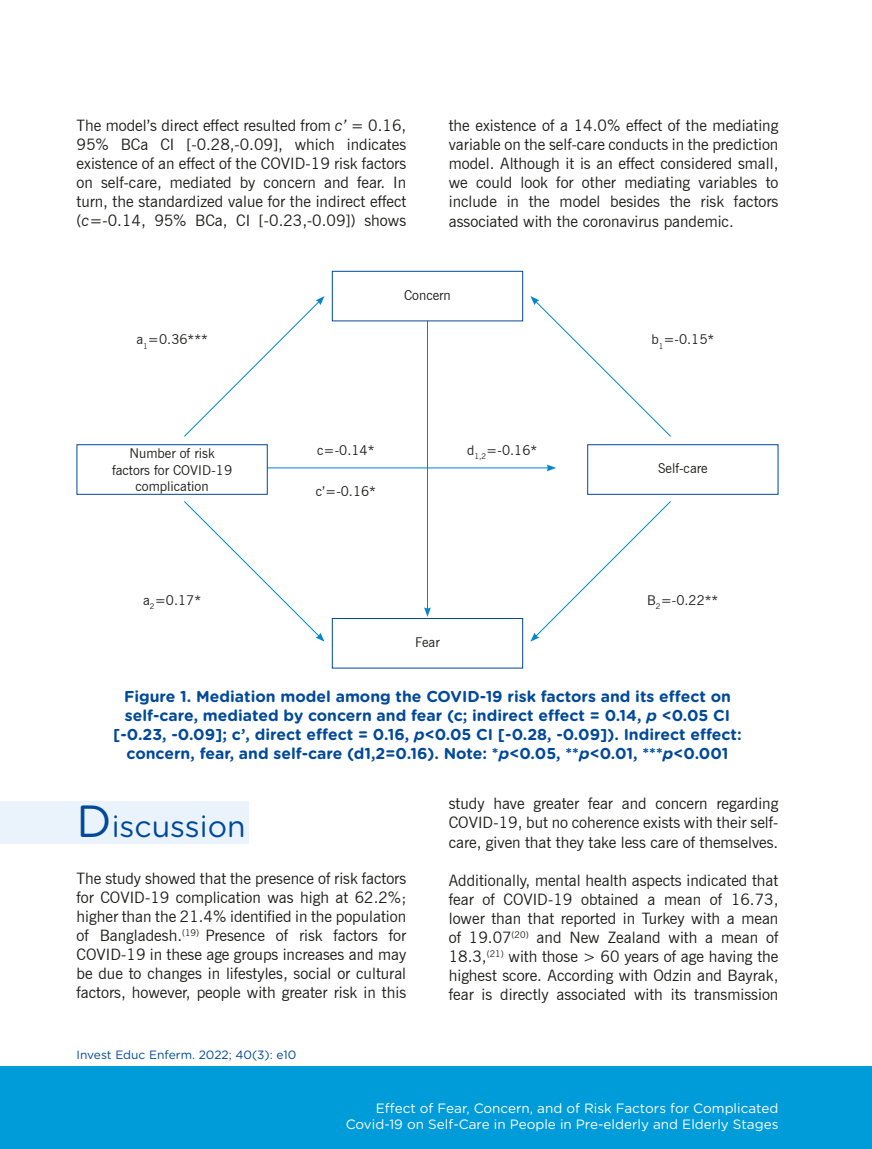
<style>
.page{position:relative;width:872px;height:1149px;background:#fff}
.page>*{position:absolute;margin:0;border:0;box-sizing:border-box;transform-origin:0 0}
.t1{font:30px "Gotham Rounded";color:#00499a}
.t2{font:15.75px/19px "News Gothic BT";color:#1d1d1b;text-align:justify}
.t3{font:700 15.75px/18.9px "Gotham Rounded";color:#00499a;text-align:center}
.t4{font:13.5px/16.2px "News Gothic BT";color:#1d1d1b;text-align:center}
.t5{font:13.5px/16.2px "Gotham Rounded";color:#fff;text-align:right}
.t6{font:12px "Gotham Rounded";color:#00499a}
.s1{font-style:italic}
.s2{font-size:45px}
</style>
<div class="page">
<div style="left:0;top:1065px;width:871px;height:83px;background:#009bd9"></div>
<div style="left:0;top:801px;width:248px;height:43px;background:#eaf3fc"></div>
<hr style="left:427px;top:319px;width:1px;height:290px;background:#0086ce">
<svg style="left:424px;top:607px;width:7px;height:9px"></svg>
<hr style="left:258px;top:467px;width:291px;height:1px;background:#0086ce">
<svg style="left:546px;top:464px;width:10px;height:7px"></svg>
<svg style="left:184px;top:296px;width:140px;height:141px"></svg>
<svg style="left:184px;top:501px;width:140px;height:140px"></svg>
<svg style="left:530px;top:296px;width:141px;height:141px"></svg>
<svg style="left:530px;top:501px;width:141px;height:140px"></svg>
<div style="left:332px;top:271px;width:191px;height:50px;background:#fff;border:1px solid #00499a"></div>
<div style="left:332px;top:618px;width:191px;height:50px;background:#fff;border:1px solid #00499a"></div>
<div style="left:587px;top:444px;width:191px;height:50px;background:#fff;border:1px solid #00499a"></div>
<div style="left:77px;top:444px;width:191px;height:50px;background:#fff;border:1px solid #00499a"></div>
<p class="t2" style="left:77px;top:116px;width:331px">The model’s direct effect resulted from <span class="s1">c’</span> = 0.16, 95% BCa CI [-0.28,-0.09], which indicates existence of an effect of the COVID-19 risk factors on self-care, mediated by concern and fear. In turn, the standardized value for the indirect effect (<span class="s1">c</span>=-0.14, 95% BCa, CI [-0.23,-0.09]) shows</p>
<p class="t2" style="left:449px;top:116px;width:331px">the existence of a 14.0% effect of the mediating variable on the self-care conducts in the prediction model. Although it is an effect considered small, we could look for other mediating variables to include in the model besides the risk factors associated with the coronavirus pandemic.</p>
<p class="t4" style="left:404px;top:286px;width:48px">Concern</p>
<p class="t4" style="left:136px;top:331px;width:73px">a<sub>1</sub>=0.36***</p>
<p class="t4" style="left:651px;top:331px;width:64px">b<sub>1</sub>=-0.15*</p>
<p class="t4" style="left:112px;top:445px;width:122px">Number of risk factors for COVID-19 complication</p>
<p class="t4" style="left:317px;top:441px;width:59px">c=-0.14*</p>
<p class="t4" style="left:316px;top:483px;width:62px">c’=-0.16*</p>
<p class="t4" style="left:467px;top:441px;width:71px">d<sub>1,2</sub>=-0.16*</p>
<p class="t4" style="left:658px;top:460px;width:51px">Self-care</p>
<p class="t4" style="left:143px;top:591px;width:59px">a<sub>2</sub>=0.17*</p>
<p class="t4" style="left:647px;top:591px;width:73px">B<sub>2</sub>=-0.22**</p>
<p class="t4" style="left:415px;top:633px;width:26px">Fear</p>
<p class="t3" style="left:113px;top:686px;width:630px">Figure 1. Mediation model among the COVID-19 risk factors and its effect on self-care, mediated by concern and fear (c; indirect effect = 0.14, <span class="s1">p</span> &lt;0.05 CI [-0.23, -0.09]; c’, direct effect = 0.16, <span class="s1">p</span>&lt;0.05 CI [-0.28, -0.09]). Indirect effect: concern, fear, and self-care (d1,2=0.16). Note: *<span class="s1">p</span>&lt;0.05, **<span class="s1">p</span>&lt;0.01, ***<span class="s1">p</span>&lt;0.001</p>
<h1 class="t1" style="left:77px;top:805px;width:170px"><span class="s2">D</span>iscussion</h1>
<p class="t2" style="left:77px;top:868px;width:331px">The study showed that the presence of risk factors for COVID-19 complication was high at 62.2%; higher than the 21.4% identified in the population of Bangladesh.<sup>(19)</sup> Presence of risk factors for COVID-19 in these age groups increases and may be due to changes in lifestyles, social or cultural factors, however, people with greater risk in this</p>
<p class="t6" style="left:77px;top:1046px;width:221px">Invest Educ Enferm. 2022; 40(3): e10</p>
<p class="t2" style="left:449px;top:794px;width:331px">study have greater fear and concern regarding COVID-19, but no coherence exists with their self&shy;care, given that they take less care of themselves.</p>
<p class="t2" style="left:449px;top:870px;width:331px">Additionally, mental health aspects indicated that fear of COVID-19 obtained a mean of 16.73, lower than that reported in Turkey with a mean of 19.07<sup>(20)</sup> and New Zealand with a mean of 18.3,<sup>(21)</sup> with those &gt; 60 years of age having the highest score. According with Odzin and Bayrak, fear is directly associated with its transmission</p>
<p class="t5" style="left:346px;top:1098px;width:434px">Effect of Fear, Concern, and of Risk Factors for Complicated<br>Covid-19 on Self-Care in People in Pre-elderly and Elderly Stages</p>
</div>
